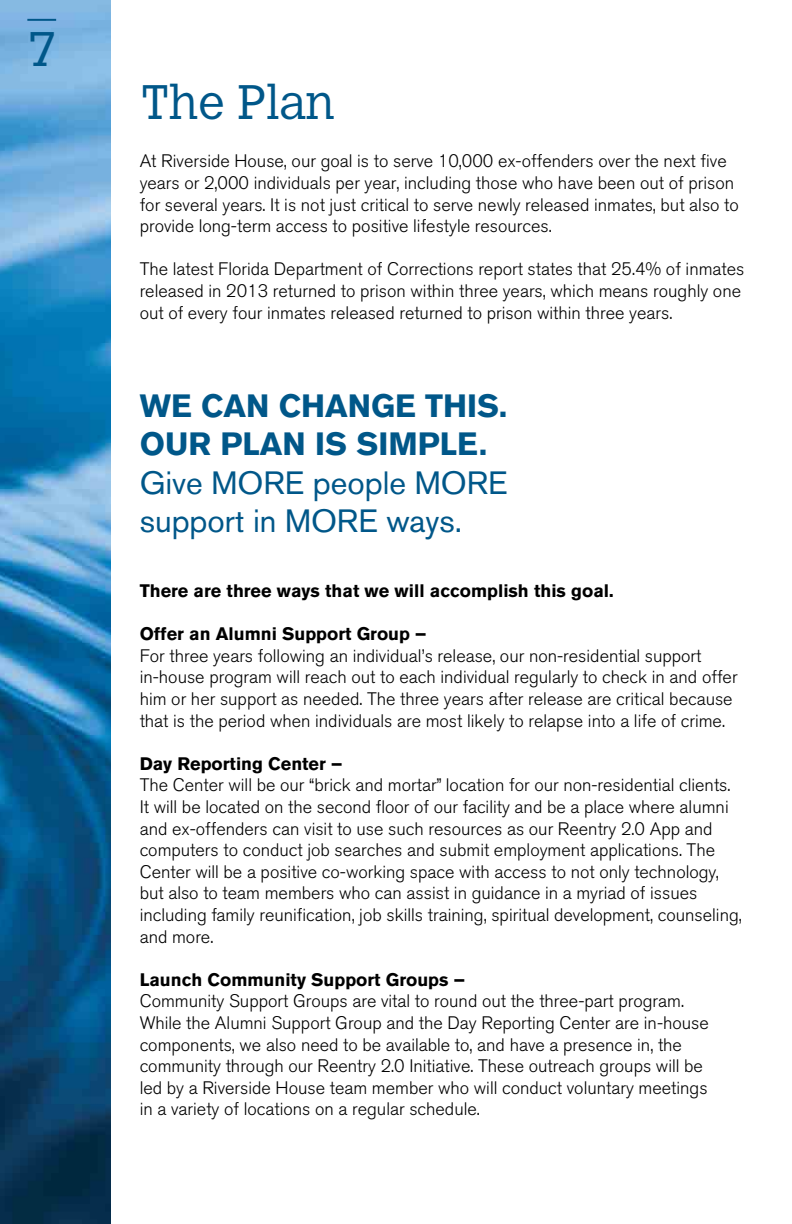
<style>
.page{position:relative;width:792px;height:1224px;background:#fff}
.page>*{position:absolute;margin:0;border:0;box-sizing:border-box;transform-origin:0 0}
.t1{font:300 48px "Calvert";color:#005789}
.t2{font:32px/38.4px "Akzidenz Grotesk BQ";color:#005789}
.t3{font:700 32px/38.4px "Akzidenz Grotesk BQ";color:#005789}
.t4{font:300 18px/21.6px "Akzidenz Grotesk BQ";color:#000}
.t5{font:700 18px "Akzidenz Grotesk BQ";color:#000}
</style>
<div class="page">
<img style="left:0;top:0;width:111px;height:1224px">
<hr style="left:27px;top:19px;width:29px;height:2px;background:#005789">
<h1 class="t1" style="left:29px;top:22px;width:29px">7</h1>
<h1 class="t1" style="left:141px;top:75px;width:195px">The Plan</h1>
<p class="t4" style="left:140px;top:151px;width:601px">At Riverside House, our goal is to serve 10,000 ex-offenders over the next five years or 2,000 individuals per year, including those who have been out of prison for several years. It is not just critical to serve newly released inmates, but also to provide long-term access to positive lifestyle resources.</p>
<p class="t4" style="left:140px;top:259px;width:606px">The latest Florida Department of Corrections report states that 25.4% of inmates released in 2013 returned to prison within three years, which means roughly one out of every four inmates released returned to prison within three years.</p>
<h2 class="t3" style="left:140px;top:387px;width:369px">WE CAN CHANGE THIS.<br>OUR PLAN IS SIMPLE.</h2>
<h2 class="t2" style="left:140px;top:463px;width:369px">Give MORE people MORE support in MORE ways.</h2>
<p class="t5" style="left:140px;top:580px;width:475px">There are three ways that we will accomplish this goal.</p>
<p class="t5" style="left:140px;top:623px;width:288px">Offer an Alumni Support Group –</p>
<p class="t4" style="left:140px;top:645px;width:599px">For three years following an individual’s release, our non-residential support in-house program will reach out to each individual regularly to check in and offer him or her support as needed. The three years after release are critical because that is the period when individuals are most likely to relapse into a life of crime.</p>
<p class="t5" style="left:140px;top:753px;width:204px">Day Reporting Center –</p>
<p class="t4" style="left:140px;top:775px;width:604px">The Center will be our “brick and mortar” location for our non-residential clients.<br>It will be located on the second floor of our facility and be a place where alumni and ex-offenders can visit to use such resources as our Reentry 2.0 App and computers to conduct job searches and submit employment applications. The Center will be a positive co-working space with access to not only technology, but also to team members who can assist in guidance in a myriad of issues including family reunification, job skills training, spiritual development, counseling, and more.</p>
<p class="t5" style="left:140px;top:969px;width:327px">Launch Community Support Groups –</p>
<p class="t4" style="left:140px;top:991px;width:571px">Community Support Groups are vital to round out the three-part program.<br>While the Alumni Support Group and the Day Reporting Center are in-house components, we also need to be available to, and have a presence in, the community through our Reentry 2.0 Initiative. These outreach groups will be led by a Riverside House team member who will conduct voluntary meetings in a variety of locations on a regular schedule.</p>
</div>
